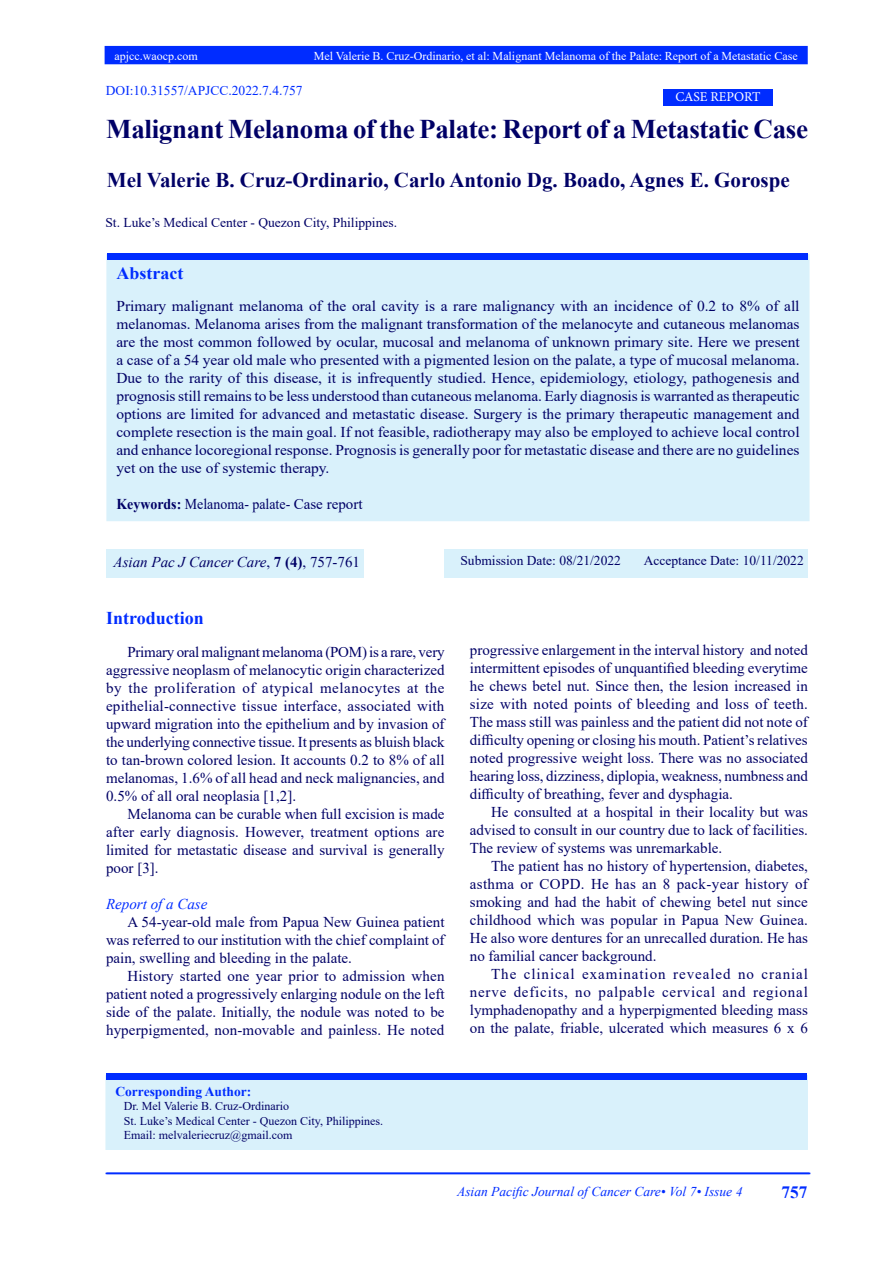
<style>
.page{position:relative;width:893px;height:1263px;background:#fff}
.page>*{position:absolute;margin:0;border:0;box-sizing:border-box;transform-origin:0 0}
.Body_Text_2{font:700 27px "Times New Roman";letter-spacing:-.015em;color:#006}
.t1{font:700 21px "Times New Roman";color:#006}
.t2{font:700 18px "Times New Roman";color:#002cff}
.heading_6{font:700 17.55px "Times New Roman";color:#002cff}
.t3{font:700 17.25px "Times New Roman";color:#002cff}
.t4{font:15px/18px "Times New Roman";color:#006;text-align:justify}
.t5{font:15px "Times New Roman";color:#006;scale:.93 1}
.t6{font:italic 15px "Times New Roman";color:#006}
.t7{font:italic 15px "Times New Roman";color:#002cff}
.t8{font:13.5px "Times New Roman";color:#006}
.t9{font:italic 13.5px "Times New Roman";color:#002cff}
.t10{font:13.5px "Times New Roman";color:#002cff}
.t11{font:700 13.5px "Times New Roman";color:#002cff}
.t12{font:13.5px "Minion Pro";color:#fff}
.t13{font:12px "Times New Roman";color:#006}
.t14{font:12px "Times New Roman";color:#fff}
.s1{font-weight:700}
.s2{font-style:normal}
.s3{font-weight:700;font-style:normal}
</style>
<div class="page">
<div style="left:105px;top:47px;width:702px;height:17px;background:#002cff"></div>
<div style="left:105px;top:46px;width:703px;height:18px;border:2px solid #002cff"></div>
<div style="left:107px;top:255px;width:702px;height:266px;background:#d9f1fb"></div>
<div style="left:107px;top:253px;width:701px;height:7px;background:#002cff"></div>
<div style="left:106px;top:1076px;width:701px;height:73px;background:#d9f1fb"></div>
<div style="left:105px;top:1075px;width:703px;height:75px;border:2px solid #d9f1fb"></div>
<hr style="left:106px;top:1173px;width:704px;height:1px;background:#002cff">
<div style="left:663px;top:89px;width:110px;height:17px;background:#002cff"></div>
<div style="left:106px;top:1073px;width:701px;height:7px;background:#002cff"></div>
<div style="left:106px;top:549px;width:258px;height:29px;background:#d9f1fb"></div>
<div style="left:445px;top:549px;width:363px;height:29px;background:#d9f1fb"></div>
<p class="t14" style="left:115px;top:47px;width:85px">apjcc.waocp.com</p>
<p class="t14" style="left:314px;top:47px;width:485px">Mel Valerie B. Cruz-Ordinario, et al: Malignant Melanoma of the Palate: Report of a Metastatic Case</p>
<p class="t10" style="left:106px;top:81px;width:198px">DOI:10.31557/APJCC.2022.7.4.757</p>
<p class="Body_Text_2" style="left:106px;top:110px;width:703px">Malignant Melanoma of the Palate: Report of a Metastatic Case</p>
<p class="t1" style="left:107px;top:165px;width:684px">Mel Valerie B. Cruz-Ordinario, Carlo Antonio Dg. Boado, Agnes E. Gorospe</p>
<p class="t12" style="left:675px;top:88px;width:87px">CASE REPORT</p>
<p class="t8" style="left:105px;top:213px;width:293px">St. Luke’s Medical Center - Quezon City, Philippines.</p>
<p class="heading_6" style="left:116px;top:260px;width:68px">Abstract</p>
<p class="t4" style="left:116px;top:296px;width:685px">Primary malignant melanoma of the oral cavity is a rare malignancy with an incidence of 0.2 to 8% of all melanomas. Melanoma arises from the malignant transformation of the melanocyte and cutaneous melanomas are the most common followed by ocular, mucosal and melanoma of unknown primary site. Here we present a case of a 54 year old male who presented with a pigmented lesion on the palate, a type of mucosal melanoma.<br>Due to the rarity of this disease, it is infrequently studied. Hence, epidemiology, etiology, pathogenesis and prognosis still remains to be less understood than cutaneous melanoma. Early diagnosis is warranted as therapeutic options are limited for advanced and metastatic disease. Surgery is the primary therapeutic management and complete resection is the main goal. If not feasible, radiotherapy may also be employed to achieve local control and enhance locoregional response. Prognosis is generally poor for metastatic disease and there are no guidelines yet on the use of systemic therapy.</p>
<p class="t5" style="left:116px;top:493px;width:266px"><span class="s1">Keywords:</span> Melanoma- palate- Case report</p>
<p class="t6" style="left:114px;top:551px;width:248px">Asian Pac J Cancer Care<span class="s2">,</span> <span class="s3">7 (4)</span><span class="s2">, 757-761</span></p>
<p class="t8" style="left:460px;top:551px;width:162px">Submission Date: 08/21/2022</p>
<p class="t8" style="left:644px;top:551px;width:161px">Acceptance Date: 10/11/2022</p>
<p class="t2" style="left:106px;top:605px;width:99px">Introduction</p>
<p class="t4" style="left:106px;top:642px;width:340px;text-indent:21px">Primary oral malignant melanoma (POM) is a rare, very aggressive neoplasm of melanocytic origin characterized by the proliferation of atypical melanocytes at the epithelial-connective tissue interface, associated with upward migration into the epithelium and by invasion of the underlying connective tissue. It presents as bluish black to tan-brown colored lesion. It accounts 0.2 to 8% of all melanomas, 1.6% of all head and neck malignancies, and 0.5% of all oral neoplasia [1,2].</p>
<p class="t4" style="left:106px;top:804px;width:340px;text-indent:21px">Melanoma can be curable when full excision is made after early diagnosis. However, treatment options are limited for metastatic disease and survival is generally poor [3].</p>
<p class="t7" style="left:106px;top:893px;width:103px">Report of a Case</p>
<p class="t4" style="left:106px;top:912px;width:340px;text-indent:21px">A 54-year-old male from Papua New Guinea patient was referred to our institution with the chief complaint of pain, swelling and bleeding in the palate.</p>
<p class="t4" style="left:106px;top:966px;width:340px;text-indent:21px">History started one year prior to admission when patient noted a progressively enlarging nodule on the left side of the palate. Initially, the nodule was noted to be hyperpigmented, non-movable and painless. He noted</p>
<p class="t4" style="left:470px;top:640px;width:340px">progressive enlargement in the interval history and noted intermittent episodes of unquantified bleeding everytime he chews betel nut. Since then, the lesion increased in size with noted points of bleeding and loss of teeth.<br>The mass still was painless and the patient did not note of difficulty opening or closing his mouth. Patient’s relatives noted progressive weight loss. There was no associated hearing loss, dizziness, diplopia, weakness, numbness and difficulty of breathing, fever and dysphagia.</p>
<p class="t4" style="left:470px;top:802px;width:340px;text-indent:21px">He consulted at a hospital in their locality but was advised to consult in our country due to lack of facilities.<br>The review of systems was unremarkable.</p>
<p class="t4" style="left:470px;top:856px;width:340px;text-indent:21px">The patient has no history of hypertension, diabetes, asthma or COPD. He has an 8 pack-year history of smoking and had the habit of chewing betel nut since childhood which was popular in Papua New Guinea.<br>He also wore dentures for an unrecalled duration. He has no familial cancer background.</p>
<p class="t4" style="left:470px;top:964px;width:340px;text-indent:21px">The clinical examination revealed no cranial nerve deficits, no palpable cervical and regional lymphadenopathy and a hyperpigmented bleeding mass on the palate, friable, ulcerated which measures 6 x 6</p>
<p class="t11" style="left:115px;top:1081px;width:137px">Corresponding Author:</p>
<p class="t13" style="left:124px;top:1097px;width:167px">Dr. Mel Valerie B. Cruz-Ordinario</p>
<p class="t13" style="left:124px;top:1112px;width:261px">St. Luke’s Medical Center - Quezon City, Philippines.</p>
<p class="t13" style="left:124px;top:1126px;width:170px">Email: melvaleriecruz@gmail.com</p>
<p class="t9" style="left:457px;top:1182px;width:287px">Asian Pacific Journal of Cancer Care• Vol 7• Issue 4</p>
<p class="t3" style="left:782px;top:1180px;width:27px">757</p>
</div>
